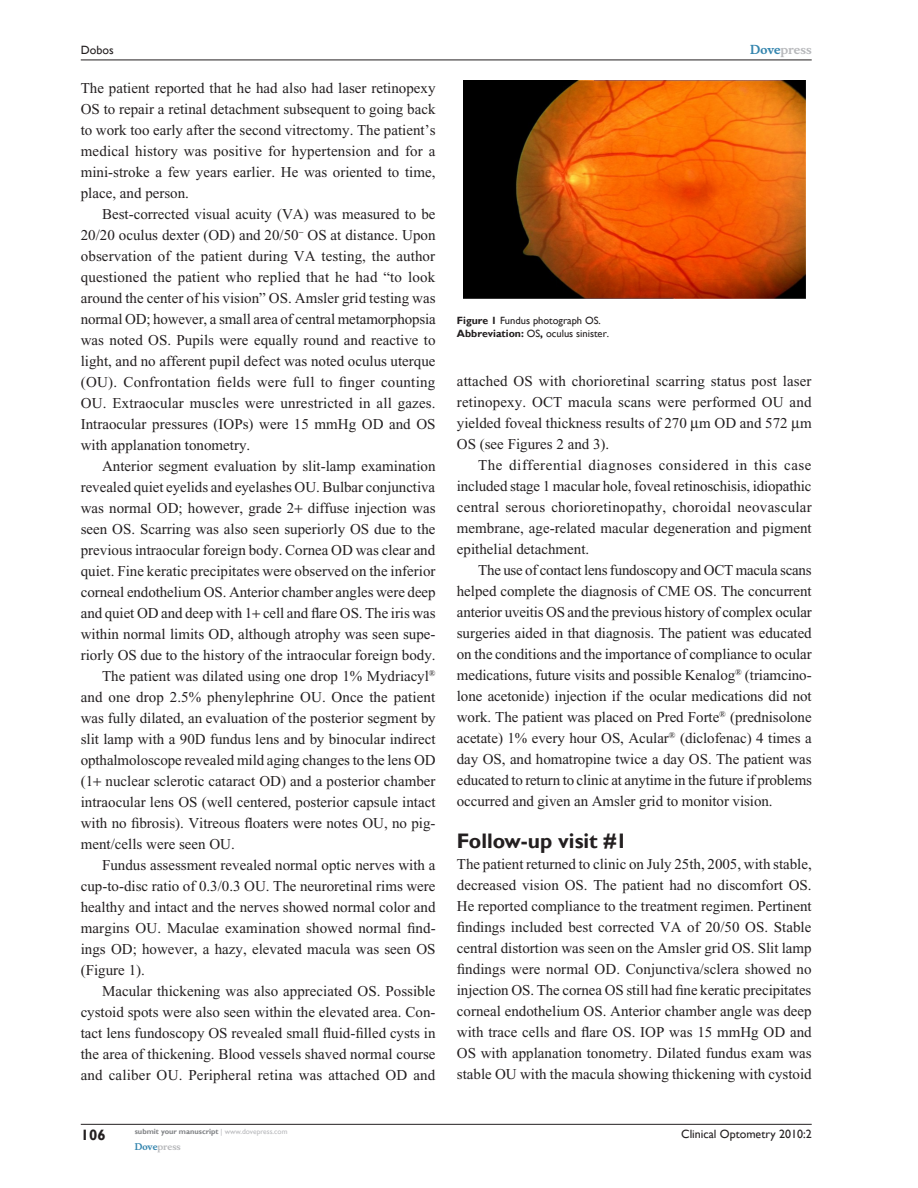
<style>
.page{position:relative;width:918px;height:1188px;background:#fff}
.page>*{position:absolute;margin:0;border:0;box-sizing:border-box;transform-origin:0 0}
.t1{font:700 21px "Gill Sans";color:#231f20}
.t2{font:15px/21px "Times New Roman";color:#231f20;text-align:justify}
.t3{font:700 15px "Gill Sans";color:#231f20}
.t4{font:12px "Gill Sans";color:#231f20}
.t5{font:700 12px "Musee";color:#b8b9bc}
.t6{font:10.5px/13.5px "Gill Sans";color:#231f20}
.t7{font:700 9px "Musee";color:#b8b9bc}
.t8{font:700 7.5px "Gill Sans";color:#808285}
.s1{font-weight:700}
.s2{color:#3485ae}
.s3{font-weight:400;color:#b8b9bc}
</style>
<div class="page">
<hr style="left:81px;top:1124px;width:731px;height:1px;background:#231f20">
<hr style="left:81px;top:60px;width:731px;height:1px;background:#231f20">
<img style="left:463px;top:80px;width:342px;height:219px">
<p class="t4" style="left:81px;top:43px;width:34px">Dobos</p>
<p class="t2" style="left:81px;top:77px;width:356px">The patient reported that he had also had laser retinopexy OS to repair a retinal detachment subsequent to going back to work too early after the second vitrectomy. The patient’s medical history was positive for hypertension and for a mini-stroke a few years earlier. He was oriented to time, place, and person.</p>
<p class="t2" style="left:81px;top:203px;width:357px;text-indent:21px">Best-corrected visual acuity (VA) was measured to be 20/20 oculus dexter (OD) and 20/50 OS at distance. Upon observation of the patient during VA testing, the author questioned the patient who replied that he had “to look around the center of his vision” OS. Amsler grid testing was normal OD; however, a small area of central metamorphopsia was noted OS. Pupils were equally round and reactive to light, and no afferent pupil defect was noted oculus uterque (OU). Confrontation fields were full to finger counting OU. Extraocular muscles were unrestricted in all gazes.<br>Intraocular pressures (IOPs) were 15 mmHg OD and OS with applanation tonometry.</p>
<p class="t2" style="left:102px;top:455px;width:335px">Anterior segment evaluation by slit-lamp examination</p>
<p class="t2" style="left:81px;top:476px;width:356px">revealed quiet eyelids and eyelashes OU. Bulbar conjunctiva</p>
<p class="t2" style="left:81px;top:497px;width:356px">was normal OD; however, grade 2 diffuse injection was</p>
<p class="t2" style="left:81px;top:518px;width:356px">seen OS. Scarring was also seen superiorly OS due to the</p>
<p class="t2" style="left:81px;top:539px;width:356px">previous intraocular foreign body. Cornea OD was clear and</p>
<p class="t2" style="left:81px;top:560px;width:356px">quiet. Fine keratic precipitates were observed on the inferior</p>
<p class="t2" style="left:81px;top:581px;width:356px">corneal endothelium OS. Anterior chamber angles were deep</p>
<p class="t2" style="left:81px;top:602px;width:356px">and quiet OD and deep with 1 cell and flare OS. The iris was</p>
<p class="t2" style="left:81px;top:623px;width:356px">within normal limits OD, although atrophy was seen supe-</p>
<p class="t2" style="left:81px;top:644px;width:356px">riorly OS due to the history of the intraocular foreign body.</p>
<p class="t2" style="left:102px;top:665px;width:335px">The patient was dilated using one drop 1% Mydriacyl<sup>®</sup></p>
<p class="t2" style="left:81px;top:686px;width:356px">and one drop 2.5% phenylephrine OU. Once the patient</p>
<p class="t2" style="left:81px;top:707px;width:356px">was fully dilated, an evaluation of the posterior segment by</p>
<p class="t2" style="left:81px;top:728px;width:356px">slit lamp with a 90D fundus lens and by binocular indirect</p>
<p class="t2" style="left:81px;top:749px;width:356px">opthalmoloscope revealed mild aging changes to the lens OD</p>
<p class="t2" style="left:81px;top:770px;width:356px">(1 nuclear sclerotic cataract OD) and a posterior chamber</p>
<p class="t2" style="left:81px;top:791px;width:356px">intraocular lens OS (well centered, posterior capsule intact</p>
<p class="t2" style="left:81px;top:812px;width:356px">with no fibrosis). Vitreous floaters were notes OU, no pig-</p>
<p class="t2" style="left:81px;top:833px;width:156px">ment/cells were seen OU.</p>
<p class="t2" style="left:102px;top:854px;width:335px">Fundus assessment revealed normal optic nerves with a</p>
<p class="t2" style="left:81px;top:875px;width:356px">cup-to-disc ratio of 0.3/0.3 OU. The neuroretinal rims were</p>
<p class="t2" style="left:81px;top:896px;width:356px">healthy and intact and the nerves showed normal color and</p>
<p class="t2" style="left:81px;top:917px;width:357px">margins OU. Maculae examination showed normal find-</p>
<p class="t2" style="left:81px;top:938px;width:356px">ings OD; however, a hazy, elevated macula was seen OS</p>
<p class="t2" style="left:81px;top:959px;width:66px">(Figure 1).</p>
<p class="t2" style="left:102px;top:980px;width:335px">Macular thickening was also appreciated OS. Possible</p>
<p class="t2" style="left:81px;top:1001px;width:356px">cystoid spots were also seen within the elevated area. Con-</p>
<p class="t2" style="left:81px;top:1022px;width:356px">tact lens fundoscopy OS revealed small fluid-filled cysts in</p>
<p class="t2" style="left:81px;top:1043px;width:356px">the area of thickening. Blood vessels shaved normal course</p>
<p class="t2" style="left:81px;top:1064px;width:356px">and caliber OU. Peripheral retina was attached OD and</p>
<p class="t6" style="left:457px;top:314px;width:154px"><span class="s1">Figure 1</span> Fundus photograph OS.<br><span class="s1">Abbreviation:</span> OS<span class="s1">,</span> oculus sinister.</p>
<p class="t5" style="left:750px;top:43px;width:63px"><span class="s2">Dove</span>press</p>
<p class="t2" style="left:457px;top:370px;width:356px">attached OS with chorioretinal scarring status post laser retinopexy. OCT macula scans were performed OU and yielded foveal thickness results of 270 m OD and 572 m OS (see Figures 2 and 3).</p>
<p class="t2" style="left:457px;top:454px;width:356px;text-indent:21px">The differential diagnoses considered in this case included stage 1 macular hole, foveal retinoschisis, idiopathic central serous chorioretinopathy, choroidal neovascular membrane, age-related macular degeneration and pigment epithelial detachment.</p>
<p class="t2" style="left:457px;top:559px;width:357px;text-indent:21px">The use of contact lens fundoscopy and OCT macula scans helped complete the diagnosis of CME OS. The concurrent anterior uveitis OS and the previous history of complex ocular surgeries aided in that diagnosis. The patient was educated on the conditions and the importance of compliance to ocular medications, future visits and possible Kenalog<sup>®</sup> (triamcino&shy;lone acetonide) injection if the ocular medications did not work. The patient was placed on Pred Forte<sup>®</sup> (prednisolone acetate) 1% every hour OS, Acular<sup>®</sup> (diclofenac) 4 times a day OS, and homatropine twice a day OS. The patient was educated to return to clinic at anytime in the future if problems occurred and given an Amsler grid to monitor vision.</p>
<h1 class="t1" style="left:457px;top:829px;width:172px">Follow-up visit #1</h1>
<p class="t2" style="left:457px;top:854px;width:356px">The patient returned to clinic on July 25th, 2005, with stable, decreased vision OS. The patient had no discomfort OS.<br>He reported compliance to the treatment regimen. Pertinent findings included best corrected VA of 20/50 OS. Stable central distortion was seen on the Amsler grid OS. Slit lamp findings were normal OD. Conjunctiva/sclera showed no injection OS. The cornea OS still had fine keratic precipitates corneal endothelium OS. Anterior chamber angle was deep with trace cells and flare OS. IOP was 15 mmHg OD and OS with applanation tonometry. Dilated fundus exam was stable OU with the macula showing thickening with cystoid</p>
<p class="t3" style="left:81px;top:1126px;width:26px">106</p>
<p class="t8" style="left:135px;top:1127px;width:154px">submit your manuscript <span class="s3">| www.dovepress.com</span></p>
<p class="t7" style="left:135px;top:1141px;width:48px"><span class="s2">Dove</span>press</p>
<p class="t4" style="left:681px;top:1127px;width:132px">Clinical Optometry 2010:2</p>
</div>
